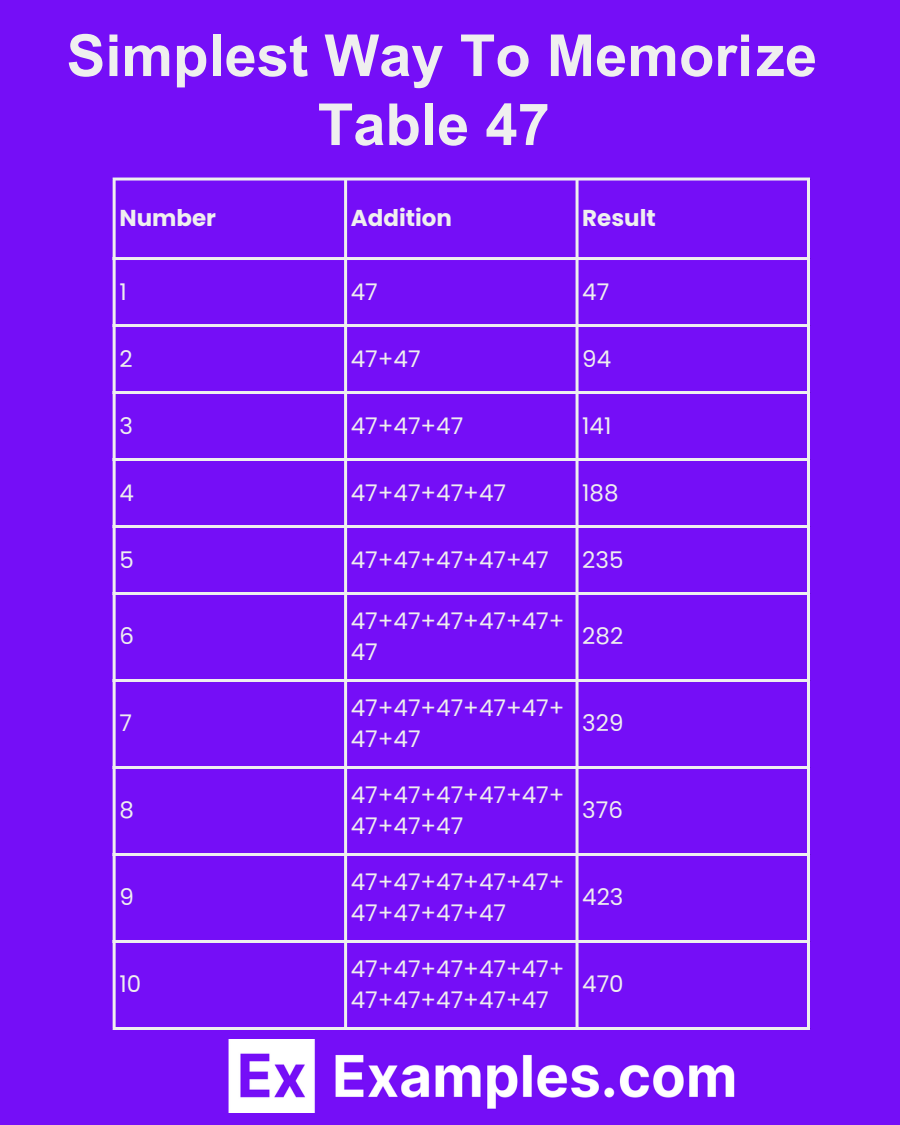
<style>
.page{position:relative;width:900px;height:1125px;background:#750ef7}
.page>*{position:absolute;margin:0;border:0;box-sizing:border-box;transform-origin:0 0}
.t1{font:700 58px/69px "Arial Unicode MS";color:#efefef;text-align:center}
.t2{font:23px/31.5px "Poppins";color:#efefef}
.t3{font:700 23px "Poppins";color:#efefef}
</style>
<div class="page">
<hr style="left:113px;top:181px;width:3px;height:846px;background:#efefef">
<hr style="left:344px;top:181px;width:3px;height:846px;background:#efefef">
<hr style="left:576px;top:181px;width:3px;height:846px;background:#efefef">
<hr style="left:807px;top:181px;width:3px;height:846px;background:#efefef">
<hr style="left:113px;top:178px;width:697px;height:3px;background:#efefef">
<hr style="left:113px;top:257px;width:697px;height:3px;background:#efefef">
<hr style="left:113px;top:324px;width:697px;height:3px;background:#efefef">
<hr style="left:113px;top:391px;width:697px;height:3px;background:#efefef">
<hr style="left:113px;top:458px;width:697px;height:3px;background:#efefef">
<hr style="left:113px;top:525px;width:697px;height:3px;background:#efefef">
<hr style="left:113px;top:592px;width:697px;height:3px;background:#efefef">
<hr style="left:113px;top:679px;width:697px;height:3px;background:#efefef">
<hr style="left:113px;top:766px;width:697px;height:3px;background:#efefef">
<hr style="left:113px;top:853px;width:697px;height:3px;background:#efefef">
<hr style="left:113px;top:940px;width:697px;height:3px;background:#efefef">
<hr style="left:113px;top:1027px;width:697px;height:3px;background:#efefef">
<img style="left:228px;top:1040px;width:507px;height:73px">
<p class="t1" style="left:67px;top:18px;width:752px">Simplest Way To Memorize<br>Table 47</p>
<h1 class="t3" style="left:119px;top:202px;width:98px">Number</h1>
<p class="t3" style="left:351px;top:202px;width:103px">Addition</p>
<p class="t3" style="left:582px;top:202px;width:75px">Result</p>
<p class="t2" style="left:119px;top:276px;width:9px">1</p>
<p class="t2" style="left:351px;top:276px;width:29px">47</p>
<p class="t2" style="left:582px;top:276px;width:29px">47</p>
<p class="t2" style="left:119px;top:343px;width:15px">2</p>
<p class="t2" style="left:351px;top:343px;width:71px">47+47</p>
<p class="t2" style="left:582px;top:343px;width:30px">94</p>
<p class="t2" style="left:119px;top:410px;width:15px">3</p>
<p class="t2" style="left:351px;top:410px;width:114px">47+47+47</p>
<p class="t2" style="left:582px;top:410px;width:31px">141</p>
<p class="t2" style="left:119px;top:477px;width:16px">4</p>
<p class="t2" style="left:351px;top:477px;width:157px">47+47+47+47</p>
<p class="t2" style="left:582px;top:477px;width:38px">188</p>
<p class="t2" style="left:119px;top:544px;width:16px">5</p>
<p class="t2" style="left:351px;top:544px;width:199px">47+47+47+47+47</p>
<p class="t2" style="left:582px;top:544px;width:43px">235</p>
<p class="t2" style="left:119px;top:621px;width:16px">6</p>
<p class="t2" style="left:351px;top:605px;width:215px">47+47+47+47+47+<br>47</p>
<p class="t2" style="left:582px;top:621px;width:42px">282</p>
<p class="t2" style="left:119px;top:708px;width:14px">7</p>
<p class="t2" style="left:351px;top:692px;width:215px">47+47+47+47+47+<br>47+47</p>
<p class="t2" style="left:582px;top:708px;width:43px">329</p>
<p class="t2" style="left:119px;top:795px;width:16px">8</p>
<p class="t2" style="left:351px;top:779px;width:215px">47+47+47+47+47+<br>47+47+47</p>
<p class="t2" style="left:582px;top:795px;width:42px">376</p>
<p class="t2" style="left:119px;top:882px;width:16px">9</p>
<p class="t2" style="left:351px;top:866px;width:215px">47+47+47+47+47+<br>47+47+47+47</p>
<p class="t2" style="left:582px;top:882px;width:43px">423</p>
<p class="t2" style="left:119px;top:969px;width:23px">10</p>
<p class="t2" style="left:351px;top:953px;width:215px">47+47+47+47+47+<br>47+47+47+47+47</p>
<p class="t2" style="left:582px;top:969px;width:43px">470</p>
</div>
